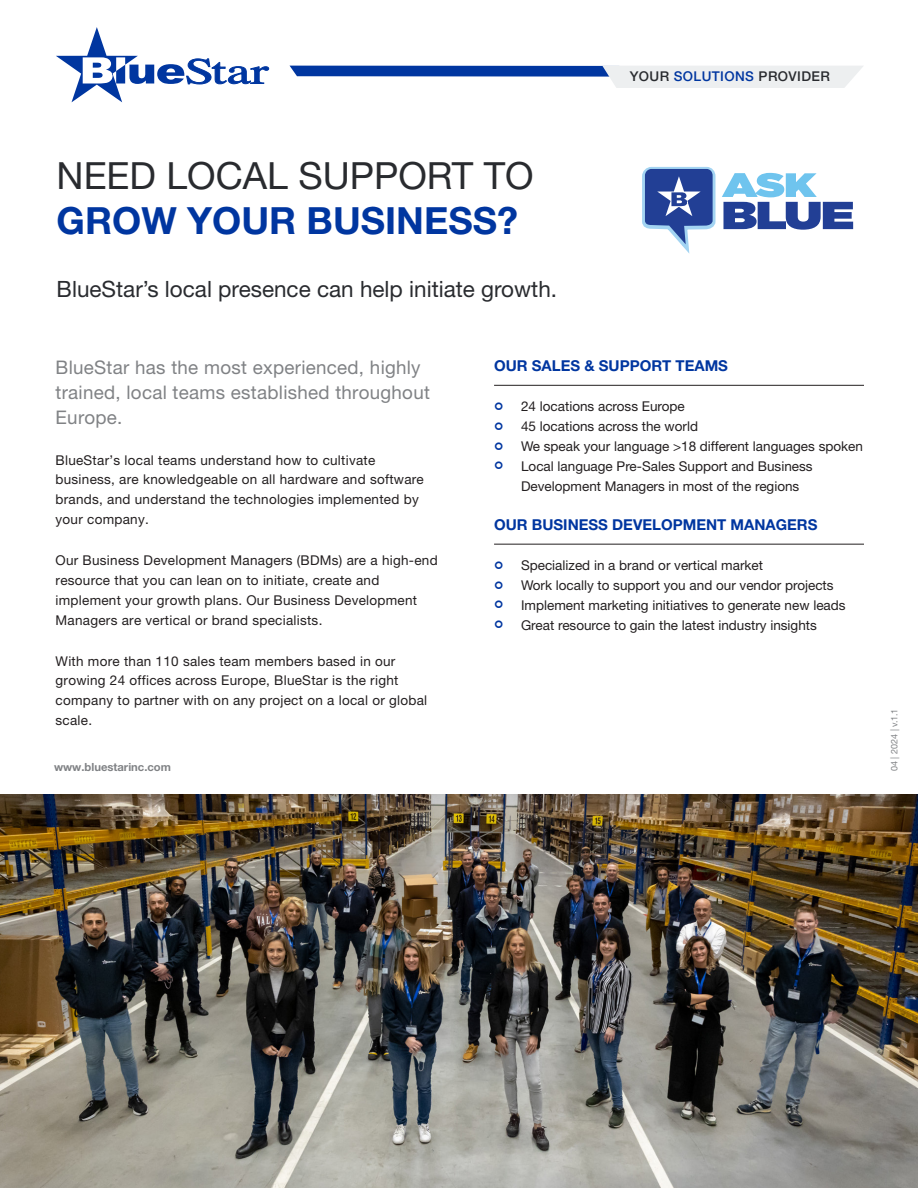
<style>
.page{position:relative;width:918px;height:1188px;background:#fff}
.page>*{position:absolute;margin:0;border:0;box-sizing:border-box;transform-origin:0 0}
.t1{font:37.5px/45px "Helvetica Neue LT Std";color:#292b2f}
.t2{font:22.5px "Helvetica Neue LT Std";color:#292b2f}
.EINLEITUNGSTEXT_grau{font:18.75px/24.8px "Helvetica Neue LT Std";letter-spacing:.015em;color:#808285}
.Lined_Subhead{font:700 15px "Helvetica Neue LT Std";color:#0036a0}
.EINLEITUNGSTEXT_grau-2{font:13.5px/19.8px "Helvetica Neue LT Std";letter-spacing:.02em;color:#231f20}
.EINLEITUNGSTEXT_grau-3{font:13.5px/19.8px "Helvetica Neue LT Std";color:#231f20}
.t3{font:500 13.5px "Helvetica Neue LT Std";letter-spacing:.03em;color:#292b2f}
.t4{font:700 11.25px "Helvetica Neue LT Std";color:#808285}
.t5{font:9px "Helvetica Neue LT Std";letter-spacing:.015em;color:#808285}
.s1{color:#0036a0}
.s2{font-weight:700;color:#0036a0}
</style>
<div class="page">
<svg style="left:56px;top:27px;width:213px;height:75px"></svg>
<svg style="left:290px;top:66px;width:573px;height:22px"></svg>
<hr style="left:494px;top:385px;width:370px;height:1px;background:#231f20">
<hr style="left:494px;top:544px;width:370px;height:1px;background:#231f20">
<svg style="left:642px;top:167px;width:211px;height:87px"></svg>
<img style="left:0;top:794px;width:918px;height:394px">
<p class="t3" style="left:630px;top:68px;width:202px">YOUR <span class="s1">SOLUTIONS</span> PROVIDER</p>
<p class="t1" style="left:57px;top:152px;width:479px">NEED LOCAL SUPPORT TO<br><span class="s2">GROW YOUR BUSINESS?</span></p>
<p class="t2" style="left:57px;top:275px;width:502px">BlueStar’s local presence can help initiate growth.</p>
<p class="EINLEITUNGSTEXT_grau" style="left:56px;top:355px;width:376px">BlueStar has the most experienced, highly trained, local teams established throughout<br>Europe.</p>
<p class="EINLEITUNGSTEXT_grau-2" style="left:56px;top:450px;width:370px">BlueStar’s local teams understand how to cultivate business, are knowledgeable on all hardware and software brands, and understand the technologies implemented by your company.</p>
<p class="EINLEITUNGSTEXT_grau-2" style="left:56px;top:550px;width:384px">Our Business Development Managers (BDMs) are a high-end resource that you can lean on to initiate, create and implement your growth plans. Our Business Development Managers are vertical or brand specialists.</p>
<p class="EINLEITUNGSTEXT_grau-2" style="left:56px;top:651px;width:373px">With more than 110 sales team members based in our growing 24 offices across Europe, BlueStar is the right company to partner with on any project on a local or global scale.</p>
<p class="t4" style="left:54px;top:760px;width:119px">www.bluestarinc.com</p>
<p class="Lined_Subhead" style="left:494px;top:357px;width:235px">OUR SALES &amp; SUPPORT TEAMS</p>
<p class="EINLEITUNGSTEXT_grau-3" style="left:521px;top:397px;width:165px">24 locations across Europe</p>
<p class="EINLEITUNGSTEXT_grau-3" style="left:521px;top:416px;width:179px">45 locations across the world</p>
<p class="EINLEITUNGSTEXT_grau-3" style="left:521px;top:436px;width:343px">We speak your language &gt;18 different languages spoken</p>
<p class="EINLEITUNGSTEXT_grau-3" style="left:521px;top:456px;width:293px">Local language Pre-Sales Support and Business<br>Development Managers in most of the regions</p>
<p class="Lined_Subhead" style="left:494px;top:516px;width:325px">OUR BUSINESS DEVELOPMENT MANAGERS</p>
<p class="EINLEITUNGSTEXT_grau-3" style="left:521px;top:555px;width:244px">Specialized in a brand or vertical market</p>
<p class="EINLEITUNGSTEXT_grau-3" style="left:521px;top:575px;width:314px">Work locally to support you and our vendor projects</p>
<p class="EINLEITUNGSTEXT_grau-3" style="left:521px;top:595px;width:326px">Implement marketing initiatives to generate new leads</p>
<p class="EINLEITUNGSTEXT_grau-3" style="left:521px;top:615px;width:297px">Great resource to gain the latest industry insights</p>
<p class="t5" style="left:889px;top:771px;width:64px;rotate:-90deg">04 | 2024 | v.1.1</p>
</div>
